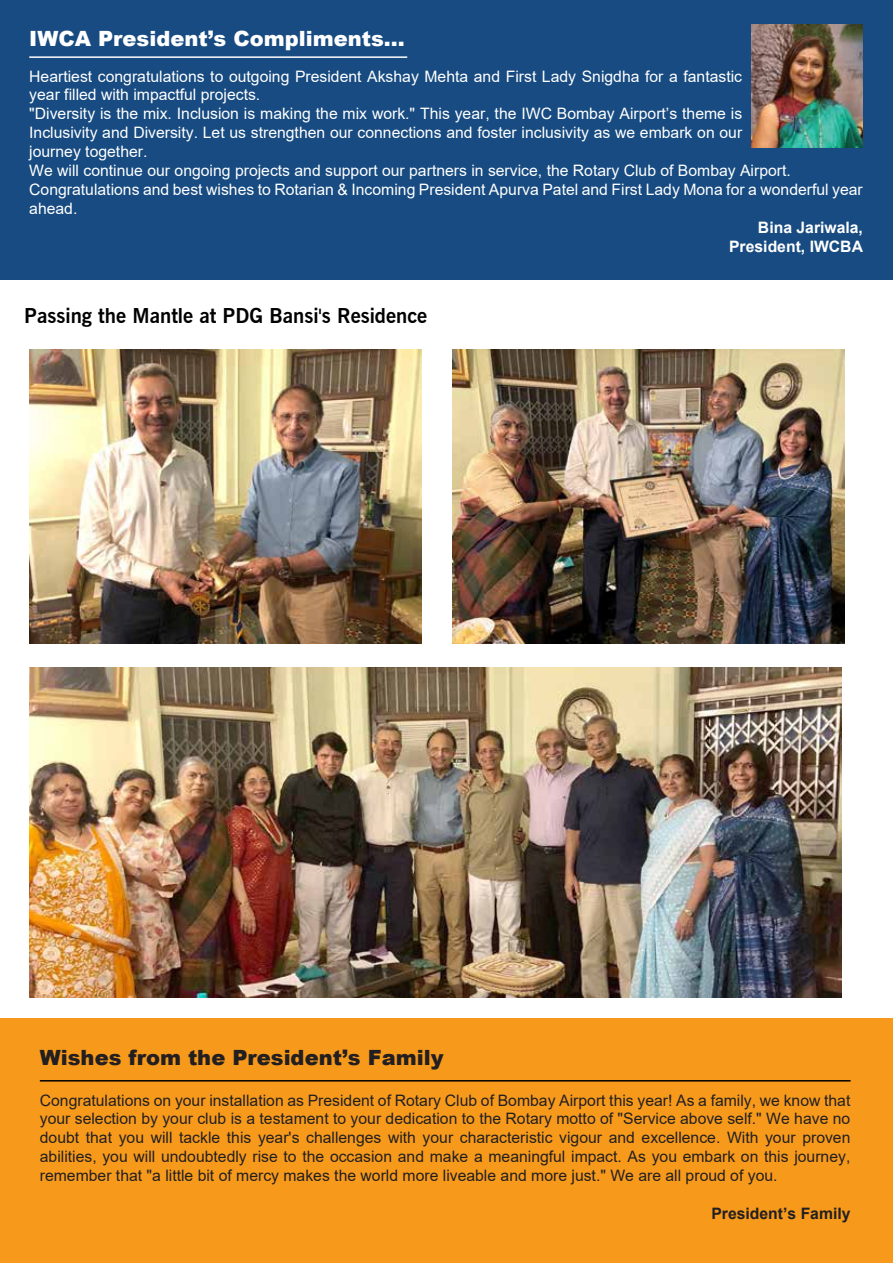
<style>
.page{position:relative;width:893px;height:1263px;background:#fff}
.page>*{position:absolute;margin:0;border:0;box-sizing:border-box;transform-origin:0 0}
.t1{font:900 21px "Arial";color:#231f20}
.t2{font:900 21px "Arial";color:#fff}
.t3{font:700 20.4px "News Gothic BT";color:#010101}
.t4{font:15.75px "Arial";color:#fff}
.t5{font:15.75px/18.9px "Arial";color:#231f20;text-align:justify}
.t6{font:700 15.75px "Arial";color:#fff}
.t7{font:700 15.75px "Arial";color:#231f20}
</style>
<div class="page">
<div style="left:0;top:1018px;width:893px;height:245px;background:#f79a1c"></div>
<div style="left:0;top:0;width:893px;height:279px;background:#174b81"></div>
<hr style="left:40px;top:1080px;width:811px;height:1px;background:#000">
<hr style="left:29px;top:56px;width:378px;height:2px;background:#fff">
<img style="left:30px;top:349px;width:391px;height:294px">
<img style="left:30px;top:667px;width:812px;height:330px">
<img style="left:453px;top:349px;width:391px;height:294px">
<img style="left:751px;top:25px;width:112px;height:123px">
<p class="t2" style="left:29px;top:23px;width:377px">IWCA President’s Compliments…</p>
<p class="t4" style="left:29px;top:65px;width:714px">Heartiest congratulations to outgoing President Akshay Mehta and First Lady Snigdha for a fantastic</p>
<p class="t4" style="left:29px;top:84px;width:233px">year filled with impactful projects.</p>
<p class="t4" style="left:29px;top:103px;width:714px">"Diversity is the mix. Inclusion is making the mix work." This year, the IWC Bombay Airport’s theme is</p>
<p class="t4" style="left:29px;top:122px;width:714px">Inclusivity and Diversity. Let us strengthen our connections and foster inclusivity as we embark on our</p>
<p class="t4" style="left:29px;top:141px;width:120px">journey together.</p>
<p class="t4" style="left:29px;top:160px;width:763px">We will continue our ongoing projects and support our partners in service, the Rotary Club of Bombay Airport.</p>
<p class="t4" style="left:29px;top:179px;width:835px">Congratulations and best wishes to Rotarian &amp; Incoming President Apurva Patel and First Lady Mona for a wonderful year</p>
<p class="t4" style="left:29px;top:197px;width:50px">ahead.</p>
<p class="t6" style="left:758px;top:216px;width:107px">Bina Jariwala,</p>
<p class="t6" style="left:729px;top:235px;width:135px">President, IWCBA</p>
<p class="t3" style="left:24px;top:303px;width:405px">Passing the Mantle at PDG Bansi's Residence</p>
<p class="t1" style="left:40px;top:1042px;width:405px">Wishes from the President’s Family</p>
<p class="t5" style="left:40px;top:1090px;width:812px">Congratulations on your installation as President of Rotary Club of Bombay Airport this year! As a family, we know that your selection by your club is a testament to your dedication to the Rotary motto of "Service above self." We have no doubt that you will tackle this year's challenges with your characteristic vigour and excellence. With your proven abilities, you will undoubtedly rise to the occasion and make a meaningful impact. As you embark on this journey, remember that "a little bit of mercy makes the world more liveable and more just." We are all proud of you.</p>
<p class="t7" style="left:711px;top:1202px;width:141px">President’s Family</p>
</div>
